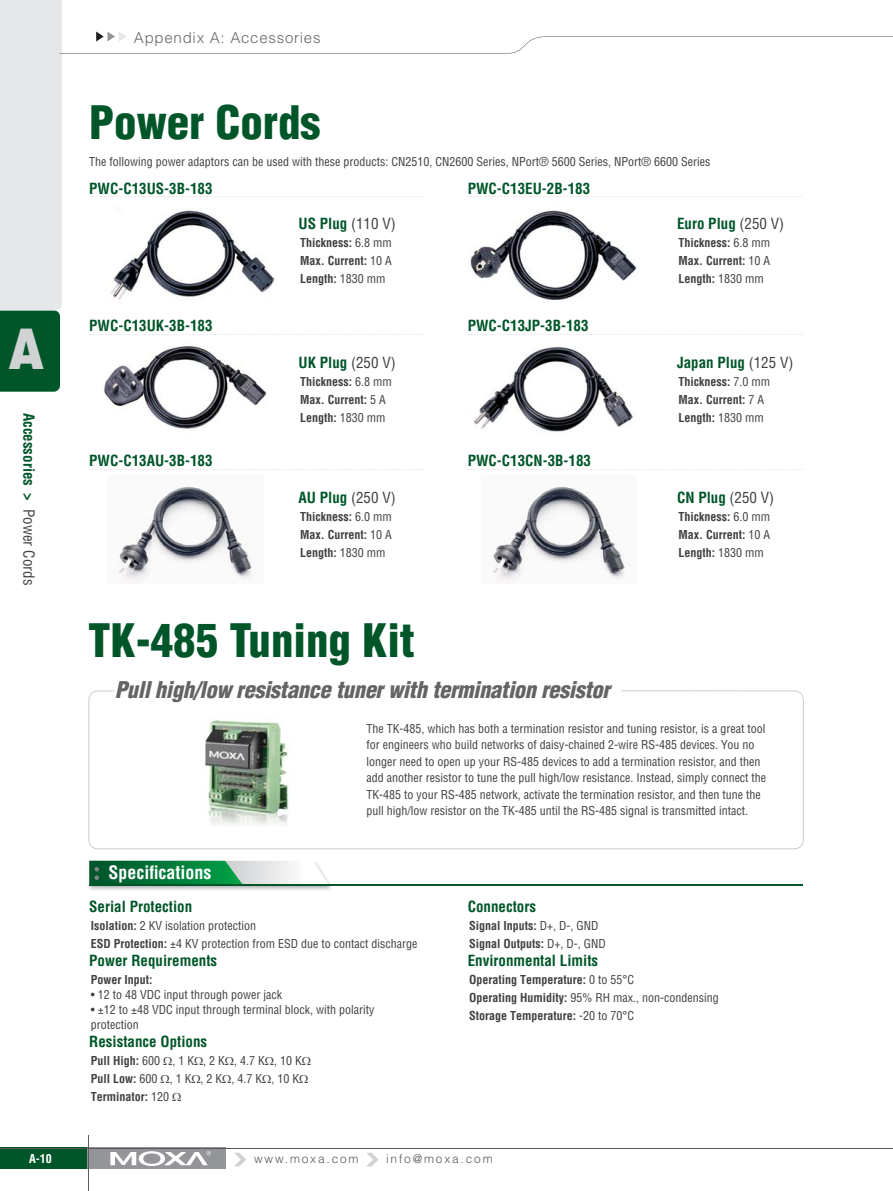
<style>
.page{position:relative;width:893px;height:1191px;background:#fff}
.page>*{position:absolute;margin:0;border:0;box-sizing:border-box;transform-origin:0 0}
.t1{font:900 56.1px "Helvetica";color:#d1d2d4;scale:.82 1}
.t2{font:900 condensed 45px "Helvetica";color:#005629}
.t3{font:italic 900 condensed 22.5px "Helvetica";letter-spacing:-.015em;color:#636466}
.t4{font:700 condensed 18px "Helvetica";color:#fff}
.t5{font:700 condensed 15px "Helvetica";color:#005629}
.t6{font:300 15px "Helvetica";letter-spacing:.05em;color:#636466}
.t7{font:condensed 12px/16.5px "Helvetica";color:#403f41}
.t8{font:700 condensed 12px/17.9px "Helvetica";color:#403f41;text-align:justify}
.t9{font:300 12px "Helvetica";letter-spacing:.15em;color:#58595b}
.t10{font:700 condensed 12px "Helvetica";color:#fff}
.s1{font-weight:400;color:#403f41}
.s2{font-weight:400}
.s3{font-weight:700}
</style>
<div class="page">
<div style="left:0;top:1147px;width:88px;height:22px;background:#005629"></div>
<div style="left:88px;top:1147px;width:138px;height:22px;background:#939598"></div>
<hr style="left:0;top:1147px;width:893px;height:1px;background:#58595b">
<svg style="left:110px;top:1151px;width:101px;height:15px"></svg>
<hr style="left:88px;top:1135px;width:1px;height:56px;background:#5a5b5d">
<svg style="left:367px;top:1152px;width:11px;height:14px"></svg>
<svg style="left:234px;top:1152px;width:12px;height:14px"></svg>
<svg style="left:89px;top:690px;width:715px;height:159px"></svg>
<svg style="left:0;top:0;width:893px;height:392px"></svg>
<svg style="left:89px;top:469px;width:335px;height:1px"></svg>
<svg style="left:468px;top:469px;width:334px;height:1px"></svg>
<img style="left:99px;top:342px;width:170px;height:87px">
<img style="left:469px;top:204px;width:170px;height:100px">
<img style="left:106px;top:208px;width:170px;height:94px">
<img style="left:469px;top:341px;width:170px;height:91px">
<img style="left:192px;top:714px;width:112px;height:113px">
<img style="left:89px;top:881px;width:244px;height:9px">
<hr style="left:89px;top:884px;width:713px;height:1px;background:#005629">
<svg style="left:89px;top:860px;width:239px;height:24px"></svg>
<img style="left:119px;top:486px;width:133px;height:96px">
<img style="left:492px;top:486px;width:133px;height:96px">
<p class="t6" style="left:134px;top:32px;width:188px">Appendix A: Accessories</p>
<h2 class="t2" style="left:89px;top:105px;width:233px">Power Cords</h2>
<p class="t7" style="left:89px;top:154px;width:623px">The following power adaptors can be used with these products: CN2510, CN2600 Series, NPort® 5600 Series, NPort® 6600 Series</p>
<p class="t5" style="left:89px;top:180px;width:125px">PWC-C13US-3B-183</p>
<p class="t5" style="left:468px;top:180px;width:124px">PWC-C13EU-2B-183</p>
<h1 class="t1" style="left:8px;top:329px;width:45px">A</h1>
<p class="t5" style="left:38px;top:412px;width:174px;rotate:90deg">Accessories &gt; <span class="s1">Power Cords</span></p>
<p class="t5" style="left:89px;top:316px;width:125px">PWC-C13UK-3B-183</p>
<p class="t5" style="left:299px;top:214px;width:99px">US Plug <span class="s1">(110 V)</span></p>
<p class="t8" style="left:300px;top:233px;width:93px">Thickness: <span class="s2">6.8 mm </span>Max. Current: <span class="s2">10 A </span>Length: <span class="s2">1830 mm</span></p>
<p class="t5" style="left:299px;top:354px;width:99px">UK Plug <span class="s1">(250 V)</span></p>
<p class="t8" style="left:300px;top:373px;width:93px;text-align:left">Thickness: <span class="s2">6.8 mm<br></span>Max. Current: <span class="s2">5 A<br></span>Length: <span class="s2">1830 mm</span></p>
<p class="t5" style="left:468px;top:316px;width:122px">PWC-C13JP-3B-183</p>
<p class="t5" style="left:89px;top:451px;width:125px">PWC-C13AU-3B-183</p>
<p class="t5" style="left:468px;top:451px;width:125px">PWC-C13CN-3B-183</p>
<p class="t5" style="left:299px;top:489px;width:99px">AU Plug <span class="s1">(250 V)</span></p>
<p class="t8" style="left:300px;top:508px;width:93px">Thickness: <span class="s2">6.0 mm </span>Max. Current: <span class="s2">10 A </span>Length: <span class="s2">1830 mm</span></p>
<p class="t5" style="left:677px;top:214px;width:109px">Euro Plug <span class="s1">(250 V)</span></p>
<p class="t8" style="left:679px;top:233px;width:93px">Thickness: <span class="s2">6.8 mm </span>Max. Current: <span class="s2">10 A </span>Length: <span class="s2">1830 mm</span></p>
<p class="t5" style="left:677px;top:354px;width:118px">Japan Plug <span class="s1">(125 V)</span></p>
<p class="t8" style="left:679px;top:373px;width:93px;text-align:left">Thickness: <span class="s2">7.0 mm<br></span>Max. Current: <span class="s2">7 A<br></span>Length: <span class="s2">1830 mm</span></p>
<p class="t5" style="left:677px;top:489px;width:99px">CN Plug <span class="s1">(250 V)</span></p>
<p class="t8" style="left:679px;top:508px;width:93px">Thickness: <span class="s2">6.0 mm </span>Max. Current: <span class="s2">10 A </span>Length: <span class="s2">1830 mm</span></p>
<h2 class="t2" style="left:88px;top:623px;width:328px">TK-485 Tuning Kit</h2>
<h3 class="t3" style="left:115px;top:681px;width:497px">Pull high/low resistance tuner with termination resistor</h3>
<p class="t7" style="left:366px;top:721px;width:401px">The TK-485, which has both a termination resistor and tuning resistor, is a great tool for engineers who build networks of daisy-chained 2-wire RS-485 devices. You no longer need to open up your RS-485 devices to add a termination resistor, and then add another resistor to tune the pull high/low resistance. Instead, simply connect the TK-485 to your RS-485 network, activate the termination resistor, and then tune the pull high/low resistor on the TK-485 until the RS-485 signal is transmitted intact.</p>
<h3 class="t4" style="left:108px;top:861px;width:104px">Specifications</h3>
<p class="t5" style="left:89px;top:897px;width:104px">Serial Protection</p>
<p class="t7" style="left:91px;top:917px;width:328px;line-height:17.9px"><span class="s3">Isolation:</span> 2 KV isolation protection<br><span class="s3">ESD Protection:</span> ±4 KV protection from ESD due to contact discharge</p>
<p class="t5" style="left:89px;top:951px;width:129px">Power Requirements</p>
<p class="t8" style="left:91px;top:970px;width:63px">Power Input:</p>
<p class="t7" style="left:91px;top:987px;width:193px">• 12 to 48 VDC input through power jack</p>
<p class="t7" style="left:91px;top:1003px;width:285px;line-height:15px">• ±12 to ±48 VDC input through terminal block, with polarity protection</p>
<p class="t5" style="left:89px;top:1032px;width:119px">Resistance Options</p>
<p class="t7" style="left:91px;top:1053px;width:212px;line-height:17.9px"><span class="s3">Pull High:</span> 600 , 1 K , 2 K , 4.7 K , 10 K<br><span class="s3">Pull Low:</span> 600 , 1 K , 2 K , 4.7 K , 10 K<br><span class="s3">Terminator:</span> 120</p>
<p class="t5" style="left:468px;top:897px;width:70px">Connectors</p>
<p class="t8" style="left:469px;top:916px;width:138px">Signal Inputs: <span class="s2">D+, D-, GND<br></span>Signal Outputs: <span class="s2">D+, D-, GND</span></p>
<p class="t5" style="left:468px;top:951px;width:132px">Environmental Limits</p>
<p class="t8" style="left:469px;top:970px;width:251px;text-align:left">Operating Temperature: <span class="s2">0 to 55°C<br></span>Operating Humidity: <span class="s2">95% RH max., non-condensing<br></span>Storage Temperature: <span class="s2">-20 to 70°C</span></p>
<p class="t10" style="left:29px;top:1151px;width:24px">A-10</p>
<p class="t9" style="left:254px;top:1154px;width:106px">www.moxa.com</p>
<p class="t9" style="left:386px;top:1154px;width:108px">info@moxa.com</p>
</div>
